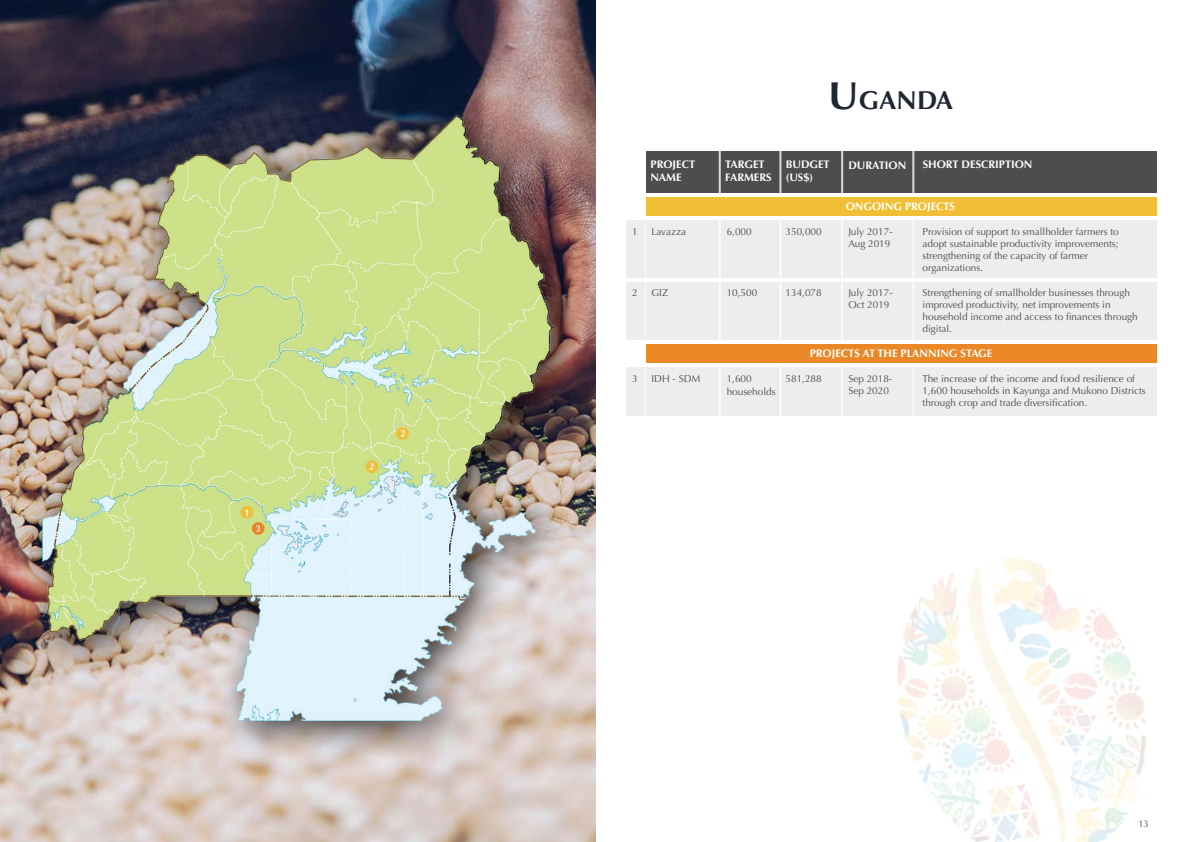
<style>
.page{position:relative;width:1191px;height:842px;background:#fff}
.page>*{position:absolute;margin:0;border:0;box-sizing:border-box;transform-origin:0 0}
.t1{font:700 26px "Optima";letter-spacing:.005em;color:#202533}
.t2{font:700 11px/13px "Optima";color:#fff}
.t3{font:10px/12px "Optima";color:#4d4d4f}
.t4{font:9.5px "Optima";color:#4d4d4f}
.s1{font-size:39px}
</style>
<div class="page">
<img style="left:0;top:0;width:595px;height:842px">
<div style="left:18px;top:94px;width:571px;height:665px;background:#000;opacity:.77"></div>
<img style="left:43px;top:105px;width:510px;height:615px">
<div style="left:626px;top:368px;width:530px;height:48px;background:#ebedee"></div>
<div style="left:626px;top:283px;width:530px;height:57px;background:#ebedee"></div>
<div style="left:626px;top:220px;width:530px;height:58px;background:#ebedee"></div>
<div style="left:646px;top:152px;width:510px;height:41px;background:#4d4d4f"></div>
<hr style="left:645px;top:149px;width:1px;height:310px;background:#fff">
<hr style="left:719px;top:140px;width:2px;height:319px;background:#fff">
<hr style="left:779px;top:142px;width:2px;height:317px;background:#fff">
<hr style="left:841px;top:149px;width:2px;height:310px;background:#fff">
<hr style="left:912px;top:149px;width:2px;height:310px;background:#fff">
<div style="left:646px;top:197px;width:510px;height:19px;background:#f0bf35"></div>
<div style="left:646px;top:345px;width:510px;height:18px;background:#ea8727"></div>
<img style="left:897px;top:558px;width:250px;height:284px">
<h1 class="t1" style="left:828px;top:85px;width:127px"><span class="s1">U</span>GANDA</h1>
<p class="t2" style="left:650px;top:158px;width:46px">PROJECT<br>NAME</p>
<p class="t2" style="left:725px;top:158px;width:48px">TARGET<br>FARMERS</p>
<p class="t2" style="left:785px;top:158px;width:46px">BUDGET (US$)</p>
<p class="t2" style="left:848px;top:158px;width:59px">DURATION</p>
<p class="t2" style="left:922px;top:157px;width:111px">SHORT DESCRIPTION</p>
<p class="t2" style="left:845px;top:200px;width:111px">ONGOING PROJECTS</p>
<p class="t3" style="left:632px;top:225px;width:7px">1</p>
<p class="t3" style="left:651px;top:225px;width:36px">Lavazza</p>
<p class="t3" style="left:726px;top:225px;width:27px">6,000</p>
<p class="t3" style="left:785px;top:225px;width:38px">350,000</p>
<p class="t3" style="left:848px;top:225px;width:46px">July 2017-<br>Aug 2019</p>
<p class="t3" style="left:922px;top:225px;width:198px">Provision of support to smallholder farmers to adopt sustainable productivity improvements; strengthening of the capacity of farmer organizations.</p>
<p class="t3" style="left:632px;top:287px;width:7px">2</p>
<p class="t3" style="left:651px;top:286px;width:18px">GIZ</p>
<p class="t3" style="left:726px;top:287px;width:32px">10,500</p>
<p class="t3" style="left:785px;top:287px;width:38px">134,078</p>
<p class="t3" style="left:848px;top:286px;width:46px">July 2017-<br>Oct 2019</p>
<p class="t3" style="left:922px;top:287px;width:217px">Strengthening of smallholder businesses through improved productivity, net improvements in household income and access to finances through digital.</p>
<p class="t2" style="left:809px;top:347px;width:184px">PROJECTS AT THE PLANNING STAGE</p>
<p class="t3" style="left:632px;top:373px;width:7px">3</p>
<p class="t3" style="left:651px;top:373px;width:50px">IDH - SDM</p>
<p class="t3" style="left:726px;top:372px;width:50px;line-height:13px">1,600 households</p>
<p class="t3" style="left:785px;top:373px;width:38px">581,288</p>
<p class="t3" style="left:848px;top:373px;width:45px">Sep 2018-<br>Sep 2020</p>
<p class="t3" style="left:922px;top:373px;width:225px">The increase of the income and food resilience of<br>1,600 households in Kayunga and Mukono Districts through crop and trade diversification.</p>
<p class="t4" style="left:1138px;top:818px;width:12px">13</p>
</div>
